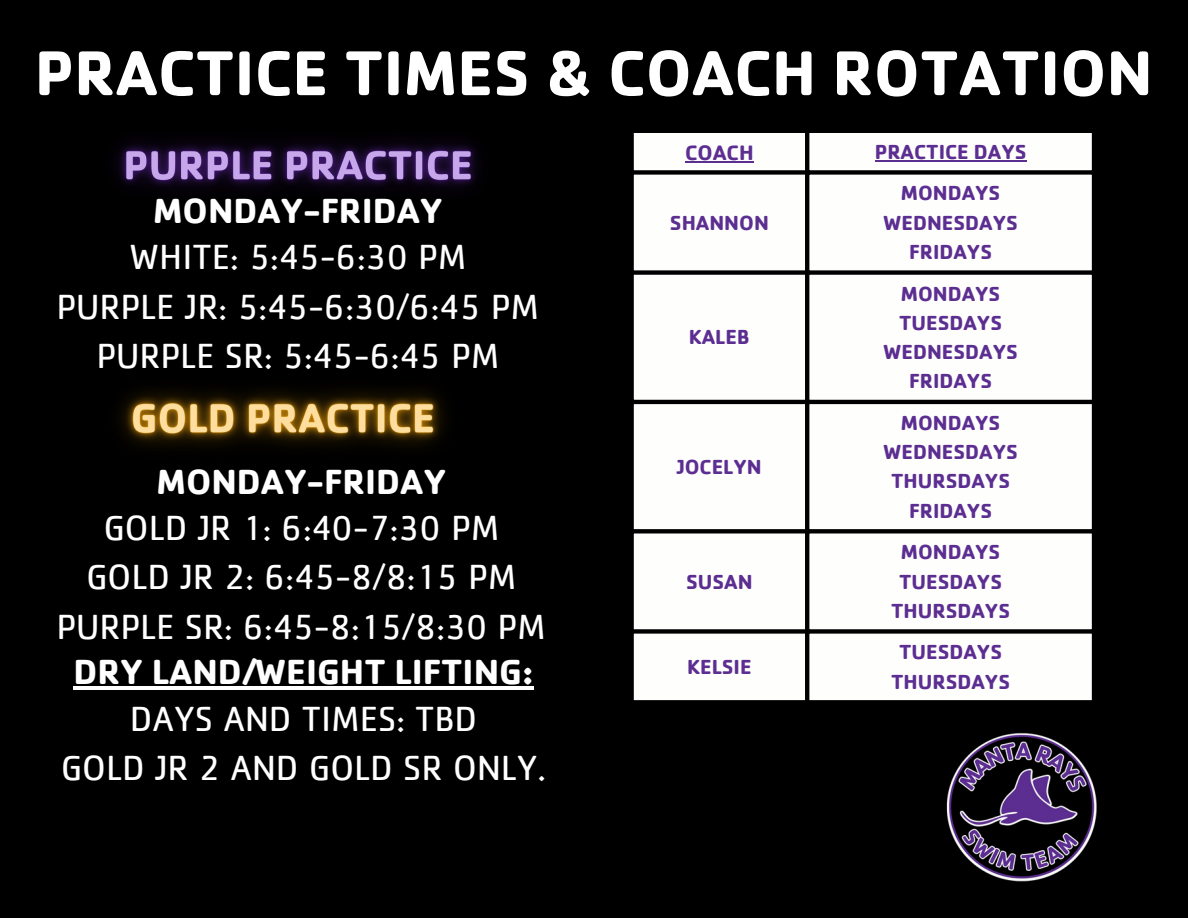
<style>
.page{position:relative;width:1188px;height:918px;background:#000}
.page>*{position:absolute;margin:0;border:0;box-sizing:border-box;transform-origin:0 0}
.t1{font:700 65.55px "Cachet";color:#fff}
.t2{font:36px "Cachet";color:#fff}
.t3{font:700 36px "Cachet";color:#fff}
.t4{font:700 21.6px "Cachet";color:#5c2e91}
.t5{font:700 21px "Cachet";color:#5c2e91}
</style>
<div class="page">
<img style="left:116px;top:141px;width:362px;height:49px">
<img style="left:120px;top:390px;width:324px;height:57px">
<img style="left:946px;top:733px;width:151px;height:149px">
<hr style="left:73px;top:687px;width:461px;height:3px;background:#fff">
<div style="left:634px;top:133px;width:458px;height:567px;background:#fefefd"></div>
<hr style="left:685px;top:161px;width:69px;height:1px;background:#5c2e91">
<hr style="left:875px;top:160px;width:152px;height:1px;background:#5c2e91">
<hr style="left:805px;top:133px;width:4px;height:567px;background:#000">
<div style="left:629px;top:170px;width:467px;height:5px;background:#000"></div>
<div style="left:629px;top:270px;width:467px;height:5px;background:#000"></div>
<hr style="left:629px;top:400px;width:467px;height:4px;background:#000">
<svg style="left:634px;top:529px;width:458px;height:4px"></svg>
<div style="left:629px;top:629px;width:467px;height:5px;background:#000"></div>
<svg style="left:634px;top:700px;width:458px;height:1px"></svg>
<p class="t1" style="left:35px;top:30px;width:1120px">PRACTICE TIMES &amp; COACH ROTATION</p>
<p class="t3" style="left:153px;top:188px;width:291px">MONDAY-FRIDAY</p>
<p class="t2" style="left:129px;top:241px;width:339px">WHITE: 5:45-6:30 PM</p>
<p class="t2" style="left:56px;top:291px;width:484px">PURPLE JR: 5:45-6:30/6:45 PM</p>
<p class="t2" style="left:96px;top:340px;width:405px">PURPLE SR: 5:45-6:45 PM</p>
<p class="t3" style="left:157px;top:458px;width:291px">MONDAY-FRIDAY</p>
<p class="t2" style="left:103px;top:511px;width:398px">GOLD JR 1: 6:40-7:30 PM</p>
<p class="t2" style="left:86px;top:561px;width:432px">GOLD JR 2: 6:45-8/8:15 PM</p>
<p class="t2" style="left:56px;top:610px;width:491px">PURPLE SR: 6:45-8:15/8:30 PM</p>
<p class="t3" style="left:73px;top:649px;width:462px">DRY LAND/WEIGHT LIFTING:</p>
<p class="t2" style="left:130px;top:702px;width:349px">DAYS AND TIMES: TBD</p>
<p class="t2" style="left:61px;top:752px;width:487px">GOLD JR 2 AND GOLD SR ONLY.</p>
<p class="t4" style="left:685px;top:139px;width:70px">COACH</p>
<p class="t5" style="left:875px;top:138px;width:153px">PRACTICE DAYS</p>
<p class="t5" style="left:670px;top:209px;width:100px">SHANNON</p>
<p class="t5" style="left:689px;top:324px;width:63px">KALEB</p>
<p class="t5" style="left:677px;top:453px;width:86px">JOCELYN</p>
<p class="t5" style="left:686px;top:568px;width:68px">SUSAN</p>
<p class="t5" style="left:687px;top:653px;width:66px">KELSIE</p>
<p class="t5" style="left:901px;top:180px;width:101px">MONDAYS</p>
<p class="t5" style="left:883px;top:209px;width:136px">WEDNESDAYS</p>
<p class="t5" style="left:909px;top:238px;width:85px">FRIDAYS</p>
<p class="t5" style="left:901px;top:280px;width:101px">MONDAYS</p>
<p class="t5" style="left:899px;top:309px;width:104px">TUESDAYS</p>
<p class="t5" style="left:883px;top:338px;width:136px">WEDNESDAYS</p>
<p class="t5" style="left:909px;top:368px;width:85px">FRIDAYS</p>
<p class="t5" style="left:901px;top:409px;width:101px">MONDAYS</p>
<p class="t5" style="left:883px;top:438px;width:136px">WEDNESDAYS</p>
<p class="t5" style="left:891px;top:468px;width:120px">THURSDAYS</p>
<p class="t5" style="left:909px;top:497px;width:85px">FRIDAYS</p>
<p class="t5" style="left:901px;top:539px;width:101px">MONDAYS</p>
<p class="t5" style="left:899px;top:568px;width:104px">TUESDAYS</p>
<p class="t5" style="left:891px;top:597px;width:120px">THURSDAYS</p>
<p class="t5" style="left:899px;top:639px;width:104px">TUESDAYS</p>
<p class="t5" style="left:891px;top:668px;width:120px">THURSDAYS</p>
</div>
